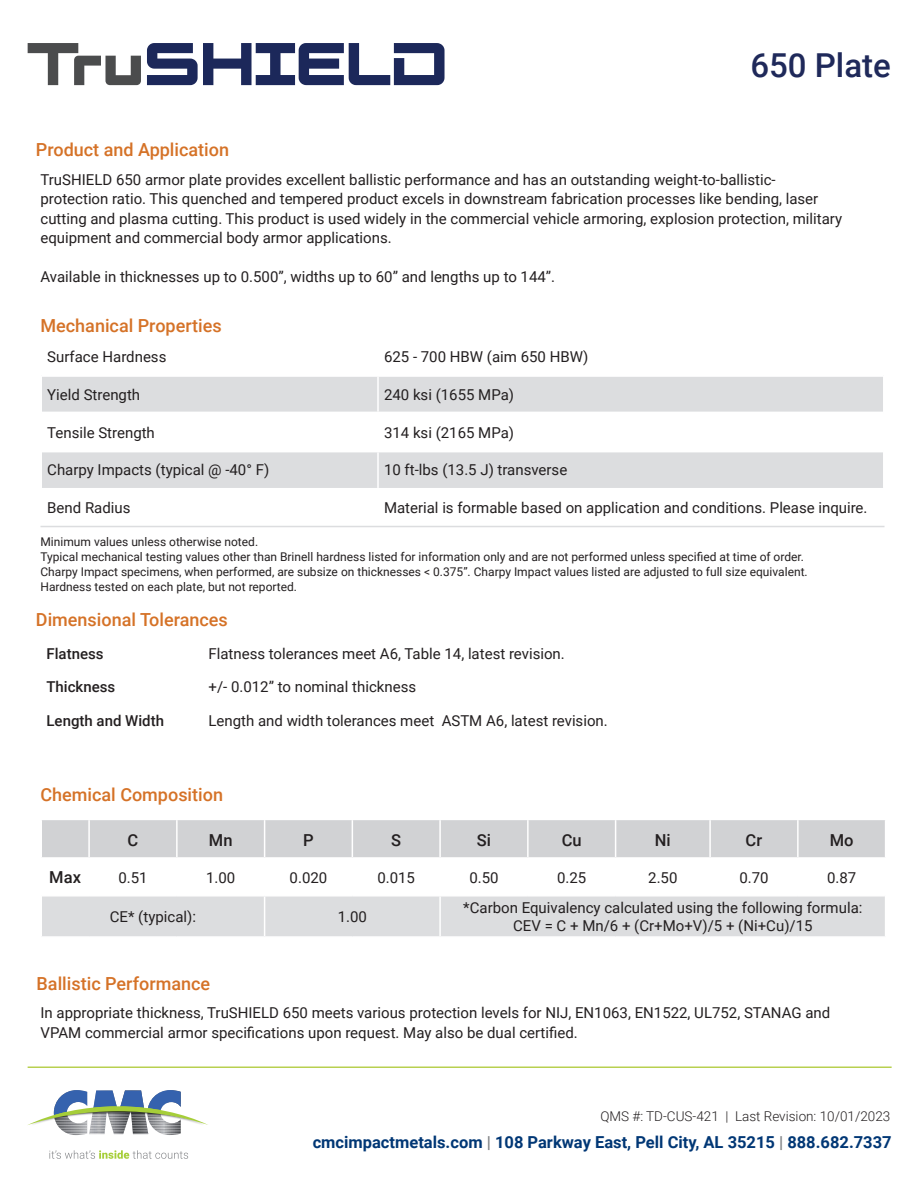
<style>
.page{position:relative;width:918px;height:1188px;background:#fff}
.page>*{position:absolute;margin:0;border:0;box-sizing:border-box;transform-origin:0 0}
.t1{font:500 33px "Roboto";color:#1f295a}
.t2{font:500 18px "Roboto";color:#d57227}
.t3{font:700 16.5px "Roboto";color:#013775}
.t4{font:500 16.5px "Roboto";color:#231f20}
.t5{font:15px/19.5px "Roboto";color:#231f20}
.t6{font:500 15px "Roboto";color:#231f20}
.t7{font:300 13.5px "Roboto";color:#231f20}
.t8{font:12px/15px "Roboto";color:#231f20}
.s1{color:#808285}
</style>
<div class="page">
<hr style="left:28px;top:1066px;width:864px;height:2px;background:#b8d050">
<svg style="left:28px;top:43px;width:113px;height:42px"></svg>
<svg style="left:147px;top:43px;width:298px;height:42px"></svg>
<svg style="left:49px;top:1150px;width:139px;height:9px"></svg>
<svg style="left:28px;top:1090px;width:180px;height:45px"></svg>
<svg style="left:42px;top:377px;width:841px;height:111px;fill:#dcdddf"></svg>
<hr style="left:377px;top:377px;width:2px;height:35px;background:#fff">
<hr style="left:377px;top:415px;width:2px;height:34px;background:#fff">
<hr style="left:377px;top:452px;width:2px;height:36px;background:#fff">
<hr style="left:40px;top:526px;width:338px;height:1px;background:#dcdddf">
<hr style="left:378px;top:526px;width:507px;height:1px;background:#dcdddf">
<hr style="left:42px;top:412px;width:336px;height:3px;background:#fff">
<hr style="left:378px;top:412px;width:505px;height:3px;background:#fff">
<hr style="left:42px;top:449px;width:336px;height:3px;background:#fff">
<hr style="left:378px;top:449px;width:505px;height:3px;background:#fff">
<div style="left:42px;top:820px;width:843px;height:37px;background:#d1d2d4"></div>
<div style="left:42px;top:897px;width:843px;height:39px;background:#dcdddf"></div>
<hr style="left:88px;top:820px;width:2px;height:37px;background:#fff">
<hr style="left:176px;top:820px;width:2px;height:37px;background:#fff">
<hr style="left:264px;top:820px;width:1px;height:37px;background:#fff">
<hr style="left:352px;top:820px;width:1px;height:37px;background:#fff">
<hr style="left:439px;top:820px;width:2px;height:37px;background:#fff">
<hr style="left:527px;top:820px;width:2px;height:37px;background:#fff">
<hr style="left:615px;top:820px;width:1px;height:37px;background:#fff">
<hr style="left:709px;top:820px;width:2px;height:37px;background:#fff">
<hr style="left:797px;top:820px;width:2px;height:37px;background:#fff">
<hr style="left:264px;top:897px;width:1px;height:39px;background:#fff">
<hr style="left:439px;top:897px;width:2px;height:39px;background:#fff">
<p class="t2" style="left:36px;top:137px;width:195px">Product and Application</p>
<h1 class="t1" style="left:750px;top:42px;width:142px">650 Plate</h1>
<p class="t5" style="left:40px;top:169px;width:803px">TruSHIELD 650 armor plate provides excellent ballistic performance and has an outstanding weight-to-ballistic&shy;protection ratio. This quenched and tempered product excels in downstream fabrication processes like bending, laser cutting and plasma cutting. This product is used widely in the commercial vehicle armoring, explosion protection, military equipment and commercial body armor applications.</p>
<p class="t5" style="left:40px;top:267px;width:516px">Available in thicknesses up to 0.500”, widths up to 60” and lengths up to 144”.</p>
<p class="t2" style="left:40px;top:313px;width:183px">Mechanical Properties</p>
<p class="t5" style="left:47px;top:346px;width:121px">Surface Hardness</p>
<p class="t5" style="left:384px;top:346px;width:206px">625 - 700 HBW (aim 650 HBW)</p>
<p class="t5" style="left:47px;top:384px;width:94px">Yield Strength</p>
<p class="t5" style="left:384px;top:384px;width:132px">240 ksi (1655 MPa)</p>
<p class="t5" style="left:47px;top:422px;width:109px">Tensile Strength</p>
<p class="t5" style="left:384px;top:422px;width:132px">314 ksi (2165 MPa)</p>
<p class="t5" style="left:47px;top:460px;width:224px">Charpy Impacts (typical @ -40° F)</p>
<p class="t5" style="left:384px;top:460px;width:185px">10 ft-lbs (13.5 J) transverse</p>
<p class="t5" style="left:47px;top:498px;width:85px">Bend Radius</p>
<p class="t5" style="left:384px;top:498px;width:485px">Material is formable based on application and conditions. Please inquire.</p>
<p class="t8" style="left:40px;top:534px;width:769px">Minimum values unless otherwise noted.<br>Typical mechanical testing values other than Brinell hardness listed for information only and are not performed unless specified at time of order.<br>Charpy Impact specimens, when performed, are subsize on thicknesses &lt; 0.375”. Charpy Impact values listed are adjusted to full size equivalent.<br>Hardness tested on each plate, but not reported.</p>
<p class="t2" style="left:36px;top:607px;width:193px">Dimensional Tolerances</p>
<p class="t6" style="left:46px;top:643px;width:59px">Flatness</p>
<p class="t5" style="left:208px;top:643px;width:358px">Flatness tolerances meet A6, Table 14, latest revision.</p>
<p class="t6" style="left:46px;top:676px;width:70px">Thickness</p>
<p class="t5" style="left:208px;top:677px;width:209px">+/- 0.012” to nominal thickness</p>
<p class="t6" style="left:46px;top:710px;width:119px">Length and Width</p>
<p class="t5" style="left:208px;top:710px;width:401px">Length and width tolerances meet ASTM A6, latest revision.</p>
<p class="t2" style="left:40px;top:782px;width:184px">Chemical Composition</p>
<p class="t4" style="left:128px;top:829px;width:12px">C</p>
<p class="t4" style="left:209px;top:829px;width:25px">Mn</p>
<p class="t4" style="left:303px;top:829px;width:12px">P</p>
<p class="t4" style="left:391px;top:829px;width:11px">S</p>
<p class="t4" style="left:477px;top:829px;width:16px">Si</p>
<p class="t4" style="left:562px;top:829px;width:21px">Cu</p>
<p class="t4" style="left:655px;top:829px;width:17px">Ni</p>
<p class="t4" style="left:746px;top:829px;width:18px">Cr</p>
<p class="t4" style="left:830px;top:829px;width:25px">Mo</p>
<p class="t4" style="left:49px;top:866px;width:33px">Max</p>
<p class="t5" style="left:118px;top:867px;width:31px">0.51</p>
<p class="t5" style="left:206px;top:867px;width:31px">1.00</p>
<p class="t5" style="left:290px;top:867px;width:39px">0.020</p>
<p class="t5" style="left:377px;top:867px;width:39px">0.015</p>
<p class="t5" style="left:469px;top:867px;width:31px">0.50</p>
<p class="t5" style="left:557px;top:867px;width:31px">0.25</p>
<p class="t5" style="left:648px;top:867px;width:31px">2.50</p>
<p class="t5" style="left:739px;top:867px;width:31px">0.70</p>
<p class="t5" style="left:827px;top:867px;width:31px">0.87</p>
<p class="t5" style="left:110px;top:906px;width:88px">CE* (typical):</p>
<p class="t5" style="left:338px;top:906px;width:31px">1.00</p>
<p class="t5" style="left:463px;top:898px;width:401px;line-height:18px;text-align:center">*Carbon Equivalency calculated using the following formula:<br>CEV = C + Mn/6 + (Cr+Mo+V)/5 + (Ni+Cu)/15</p>
<p class="t2" style="left:37px;top:971px;width:175px">Ballistic Performance</p>
<p class="t5" style="left:41px;top:1002px;width:791px">In appropriate thickness, TruSHIELD 650 meets various protection levels for NIJ, EN1063, EN1522, UL752, STANAG and<br>VPAM commercial armor specifications upon request. May also be dual certified.</p>
<p class="t7" style="left:600px;top:1107px;width:291px">QMS #: TD-CUS-421 | Last Revision: 10/01/2023</p>
<p class="t3" style="left:313px;top:1131px;width:580px">cmcimpactmetals.com <span class="s1">|</span> 108 Parkway East, Pell City, AL 35215 <span class="s1">|</span> 888.682.7337</p>
</div>
